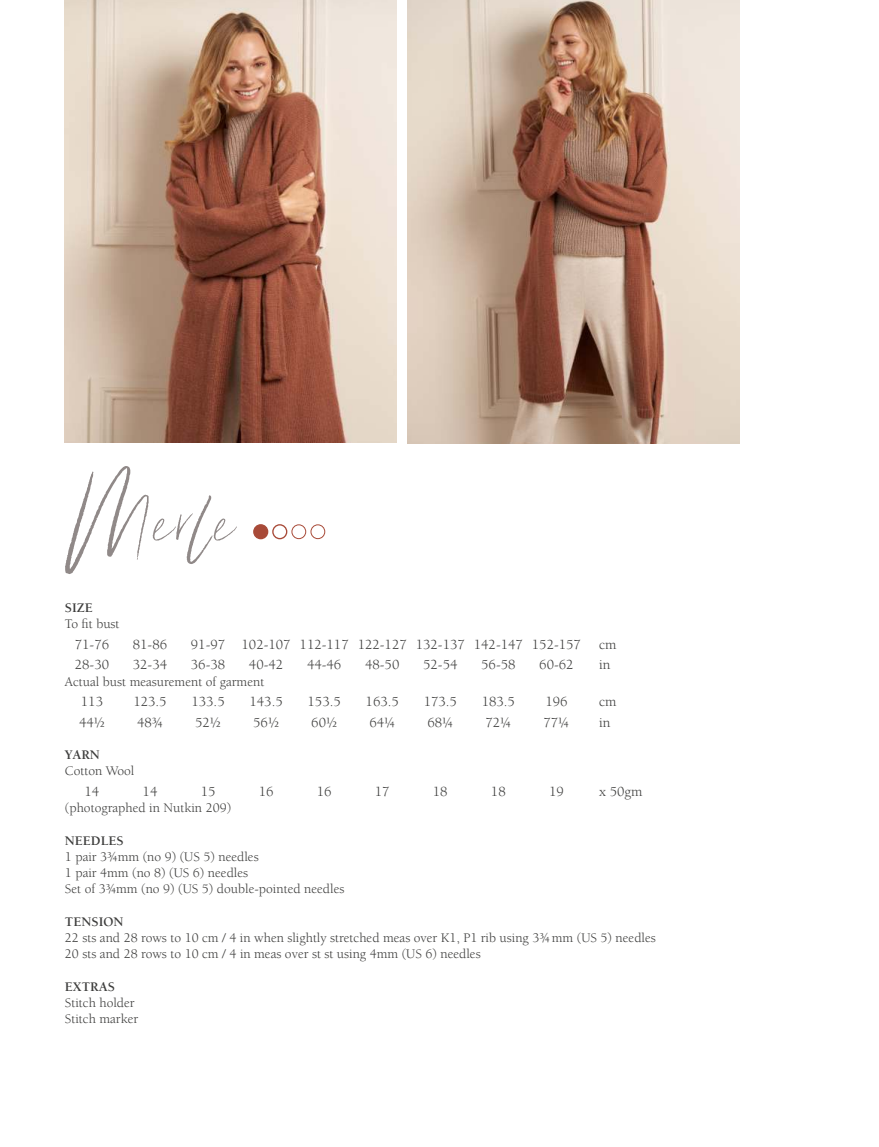
<style>
.page{position:relative;width:879px;height:1147px;background:#fff}
.page>*{position:absolute;margin:0;border:0;box-sizing:border-box;transform-origin:0 0}
.t1{font:231px "Jules";color:#908988}
.t2{font:14.25px "Berkeley Std";color:#3c3c3b}
.t3{font:13.5px/16.2px "Berkeley Std";color:#3c3c3b}
.t4{font:700 13.5px "Berkeley Std";color:#3c3c3b}
</style>
<div class="page">
<div style="left:254px;top:525px;width:14px;height:13px;background:#a84a38;border-radius:50%"></div>
<div style="left:253px;top:524px;width:15px;height:15px;border:1px solid #a84a38;border-radius:50%"></div>
<div style="left:272px;top:524px;width:15px;height:15px;border:1px solid #a84a38;border-radius:50%"></div>
<div style="left:292px;top:524px;width:14px;height:15px;border:1px solid #a84a38;border-radius:50%"></div>
<div style="left:311px;top:524px;width:14px;height:15px;border:1px solid #a84a38;border-radius:50%"></div>
<img style="left:64px;top:0;width:333px;height:443px">
<img style="left:407px;top:0;width:332px;height:443px">
<h1 class="t1" style="left:63px;top:291px;width:178px">Merle</h1>
<p class="t4" style="left:65px;top:602px;width:30px">SIZE</p>
<p class="t3" style="left:65px;top:617px;width:56px">To fit bust</p>
<p class="t2" style="left:75px;top:638px;width:36px">71-76</p>
<p class="t2" style="left:133px;top:638px;width:36px">81-86</p>
<p class="t2" style="left:191px;top:638px;width:391px">91-97 102-107 112-117 122-127 132-137 142-147 152-157</p>
<p class="t2" style="left:599px;top:638px;width:19px">cm</p>
<p class="t2" style="left:75px;top:659px;width:36px">28-30</p>
<p class="t2" style="left:133px;top:659px;width:36px">32-34</p>
<p class="t2" style="left:191px;top:659px;width:36px">36-38</p>
<p class="t2" style="left:249px;top:659px;width:36px">40-42</p>
<p class="t2" style="left:307px;top:659px;width:36px">44-46</p>
<p class="t2" style="left:365px;top:659px;width:36px">48-50</p>
<p class="t2" style="left:423px;top:659px;width:36px">52-54</p>
<p class="t2" style="left:481px;top:659px;width:36px">56-58</p>
<p class="t2" style="left:539px;top:659px;width:36px">60-62</p>
<p class="t2" style="left:599px;top:659px;width:13px">in</p>
<p class="t3" style="left:65px;top:674px;width:201px">Actual bust measurement of garment</p>
<p class="t2" style="left:81px;top:696px;width:24px">113</p>
<p class="t2" style="left:133px;top:696px;width:35px">123.5</p>
<p class="t2" style="left:191px;top:696px;width:35px">133.5</p>
<p class="t2" style="left:249px;top:696px;width:35px">143.5</p>
<p class="t2" style="left:307px;top:696px;width:35px">153.5</p>
<p class="t2" style="left:366px;top:696px;width:35px">163.5</p>
<p class="t2" style="left:424px;top:696px;width:35px">173.5</p>
<p class="t2" style="left:482px;top:696px;width:35px">183.5</p>
<p class="t2" style="left:545px;top:696px;width:24px">196</p>
<p class="t2" style="left:599px;top:696px;width:19px">cm</p>
<p class="t2" style="left:79px;top:716px;width:27px">44½</p>
<p class="t2" style="left:137px;top:716px;width:27px">48¾</p>
<p class="t2" style="left:195px;top:716px;width:27px">52½</p>
<p class="t2" style="left:253px;top:716px;width:27px">56½</p>
<p class="t2" style="left:311px;top:716px;width:27px">60½</p>
<p class="t2" style="left:369px;top:716px;width:27px">64¼</p>
<p class="t2" style="left:427px;top:716px;width:27px">68¼</p>
<p class="t2" style="left:485px;top:716px;width:27px">72¼</p>
<p class="t2" style="left:543px;top:716px;width:27px">77¼</p>
<p class="t2" style="left:599px;top:716px;width:13px">in</p>
<p class="t4" style="left:65px;top:749px;width:36px">YARN</p>
<p class="t3" style="left:65px;top:764px;width:71px">Cotton Wool</p>
<p class="t2" style="left:85px;top:786px;width:16px">14</p>
<p class="t2" style="left:143px;top:786px;width:16px">14</p>
<p class="t2" style="left:201px;top:786px;width:16px">15</p>
<p class="t2" style="left:259px;top:786px;width:16px">16</p>
<p class="t2" style="left:317px;top:786px;width:16px">16</p>
<p class="t2" style="left:375px;top:786px;width:16px">17</p>
<p class="t2" style="left:433px;top:786px;width:16px">18</p>
<p class="t2" style="left:491px;top:786px;width:16px">18</p>
<p class="t2" style="left:549px;top:786px;width:16px">19</p>
<p class="t2" style="left:599px;top:786px;width:45px">x 50gm</p>
<p class="t3" style="left:65px;top:801px;width:168px">(photographed in Nutkin 209)</p>
<p class="t4" style="left:65px;top:835px;width:60px">NEEDLES</p>
<p class="t3" style="left:65px;top:849px;width:281px">1 pair 3¾mm (no 9) (US 5) needles<br>1 pair 4mm (no 8) (US 6) needles<br>Set of 3¾mm (no 9) (US 5) double-pointed needles</p>
<p class="t4" style="left:65px;top:916px;width:60px">TENSION</p>
<p class="t3" style="left:65px;top:930px;width:592px">22 sts and 28 rows to 10 cm / 4 in when slightly stretched meas over K1, P1 rib using 3¾mm (US 5) needles<br>20 sts and 28 rows to 10 cm / 4 in meas over st st using 4mm (US 6) needles</p>
<p class="t4" style="left:65px;top:980px;width:52px">EXTRAS</p>
<p class="t3" style="left:65px;top:995px;width:75px">Stitch holder<br>Stitch marker</p>
</div>
